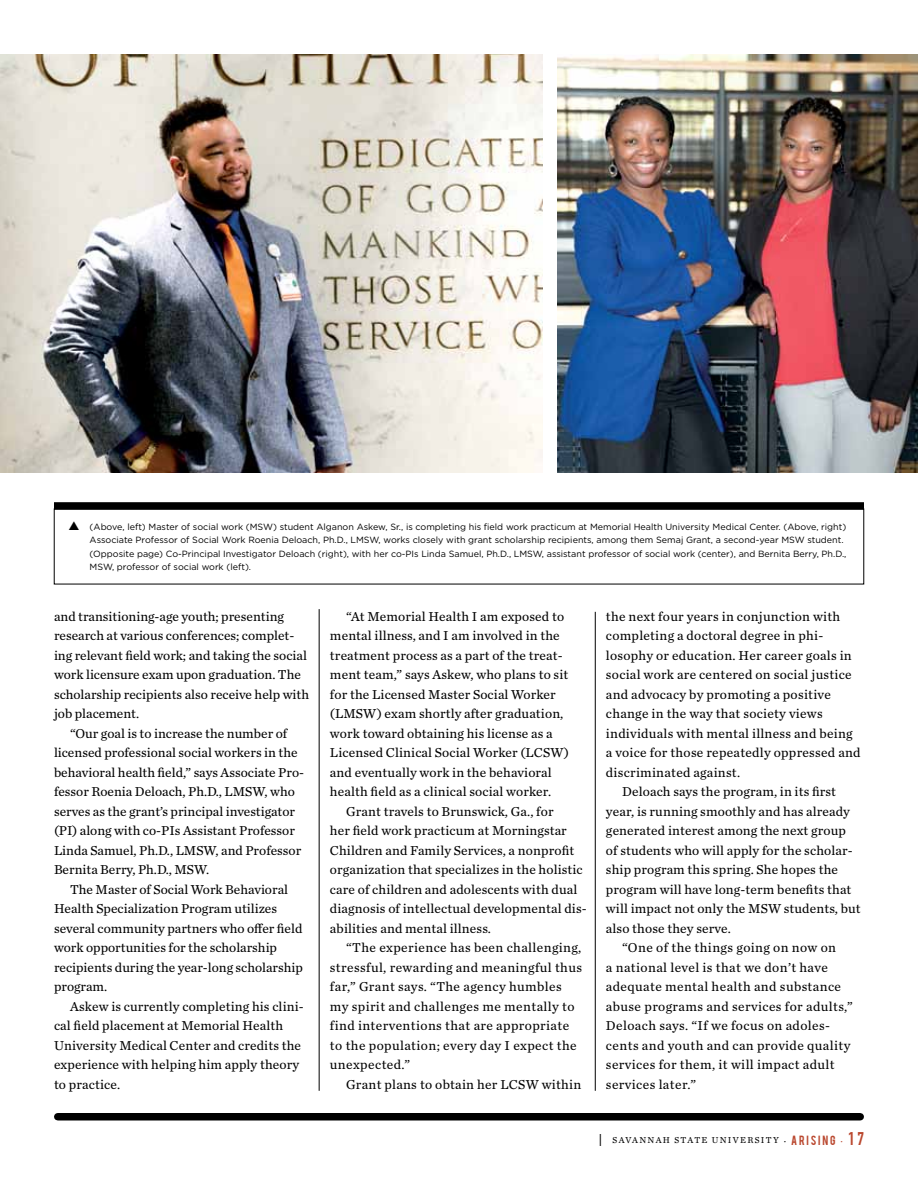
<style>
.page{position:relative;width:918px;height:1188px;background:#fff}
.page>*{position:absolute;margin:0;border:0;box-sizing:border-box;transform-origin:0 0}
.t1{font:13.5px/19.5px "Chronicle Text G2";letter-spacing:.01em;color:#000}
.t2{font:13.5px/19.5px "Chronicle Text G2";letter-spacing:.03em;color:#000}
.t3{font:9px/13.5px "Gotham";color:#000}
.t4{font:9px "Chronicle Text G2";letter-spacing:.15em;color:#000}
.s1{font-family:"DIN Condensed";font-weight:700;font-size:12px}
.s2{font-size:10.5px}
.s3{font-family:"Bebas";font-size:10.5px;color:#ba482f}
.s4{font-size:10.5px;color:#ba482f}
.s5{font-family:"DIN Condensed";font-weight:700;font-size:18px;color:#ba482f}
</style>
<div class="page">
<div style="left:58px;top:1113px;width:802px;height:7px;background:#000"></div>
<img style="left:557px;top:54px;width:361px;height:418px">
<hr style="left:319px;top:609px;width:1px;height:482px;background:#000">
<hr style="left:595px;top:612px;width:1px;height:479px;background:#000">
<div style="left:54px;top:502px;width:810px;height:8px;background:#000"></div>
<img style="left:0;top:54px;width:542px;height:418px">
<p class="t3" style="left:90px;top:520px;width:758px">(Above, left) Master of social work (MSW) student Alganon Askew, Sr., is completing his field work practicum at Memorial Health University Medical Center. (Above, right)<br>Associate Professor of Social Work Roenia Deloach, Ph.D., LMSW, works closely with grant scholarship recipients, among them Semaj Grant, a second-year MSW student. (Opposite page) Co-Principal Investigator Deloach (right), with her co-PIs Linda Samuel, Ph.D., LMSW, assistant professor of social work (center), and Bernita Berry, Ph.D., MSW, professor of social work (left).</p>
<p class="t1" style="left:54px;top:606px;width:231px">and transitioning-age youth; presenting</p>
<p class="t1" style="left:54px;top:626px;width:242px">research at various conferences; complet-</p>
<p class="t1" style="left:54px;top:645px;width:254px">ing relevant field work; and taking the social</p>
<p class="t1" style="left:54px;top:664px;width:248px">work licensure exam upon graduation. The</p>
<p class="t1" style="left:54px;top:684px;width:257px">scholarship recipients also receive help with</p>
<p class="t1" style="left:54px;top:703px;width:87px">job placement.</p>
<p class="t1" style="left:70px;top:723px;width:219px">“Our goal is to increase the number of</p>
<p class="t1" style="left:54px;top:742px;width:245px">licensed professional social workers in the</p>
<p class="t1" style="left:54px;top:762px;width:252px">behavioral health field,” says Associate Pro-</p>
<p class="t1" style="left:54px;top:781px;width:242px">fessor Roenia Deloach, Ph.D., LMSW, who</p>
<p class="t1" style="left:54px;top:801px;width:243px">serves as the grant’s principal investigator</p>
<p class="t1" style="left:54px;top:820px;width:243px">(PI) along with co-PIs Assistant Professor</p>
<p class="t1" style="left:54px;top:840px;width:249px">Linda Samuel, Ph.D., LMSW, and Professor</p>
<p class="t1" style="left:54px;top:859px;width:157px">Bernita Berry, Ph.D., MSW.</p>
<p class="t1" style="left:54px;top:879px;width:236px">The Master of Social Work Behavioral</p>
<p class="t1" style="left:54px;top:898px;width:225px">Health Specialization Program utilizes</p>
<p class="t1" style="left:54px;top:918px;width:250px">several community partners who offer field</p>
<p class="t1" style="left:54px;top:937px;width:225px">work opportunities for the scholarship</p>
<p class="t1" style="left:54px;top:957px;width:250px">recipients during the year-long scholarship</p>
<p class="t1" style="left:54px;top:976px;width:55px">program.</p>
<p class="t1" style="left:54px;top:996px;width:251px">Askew is currently completing his clini-</p>
<p class="t1" style="left:54px;top:1015px;width:231px">cal field placement at Memorial Health</p>
<p class="t1" style="left:54px;top:1035px;width:249px">University Medical Center and credits the</p>
<p class="t1" style="left:54px;top:1054px;width:247px">experience with helping him apply theory</p>
<p class="t1" style="left:54px;top:1074px;width:68px">to practice.</p>
<p class="t1" style="left:330px;top:606px;width:240px;text-indent:16px">“At Memorial Health I am exposed to mental illness, and I am involved in the treatment process as a part of the treat&shy;ment team,” says Askew, who plans to sit for the Licensed Master Social Worker (LMSW) exam shortly after graduation, work toward obtaining his license as a Licensed Clinical Social Worker (LCSW) and eventually work in the behavioral health field as a clinical social worker.</p>
<p class="t1" style="left:330px;top:801px;width:258px;text-indent:16px">Grant travels to Brunswick, Ga., for<br>her field work practicum at Morningstar Children and Family Services, a nonprofit organization that specializes in the holistic care of children and adolescents with dual diagnosis of intellectual developmental dis&shy;abilities and mental illness.</p>
<p class="t2" style="left:330px;top:937px;width:254px;text-indent:16px">“The experience has been challenging, stressful, rewarding and meaningful thus far,” Grant says. “The agency humbles my spirit and challenges me mentally to find interventions that are appropriate to the population; every day I expect the unexpected.”</p>
<p class="t1" style="left:346px;top:1074px;width:237px">Grant plans to obtain her LCSW within</p>
<p class="t1" style="left:606px;top:606px;width:236px">the next four years in conjunction with</p>
<p class="t1" style="left:606px;top:625px;width:219px">completing a doctoral degree in phi-</p>
<p class="t1" style="left:606px;top:645px;width:247px">losophy or education. Her career goals in</p>
<p class="t1" style="left:606px;top:664px;width:247px">social work are centered on social justice</p>
<p class="t1" style="left:606px;top:684px;width:226px">and advocacy by promoting a positive</p>
<p class="t1" style="left:606px;top:703px;width:218px">change in the way that society views</p>
<p class="t1" style="left:606px;top:723px;width:248px">individuals with mental illness and being</p>
<p class="t1" style="left:606px;top:742px;width:256px">a voice for those repeatedly oppressed and</p>
<p class="t1" style="left:606px;top:762px;width:136px">discriminated against.</p>
<p class="t1" style="left:622px;top:781px;width:216px">Deloach says the program, in its first</p>
<p class="t1" style="left:606px;top:801px;width:246px">year, is running smoothly and has already</p>
<p class="t1" style="left:606px;top:820px;width:241px">generated interest among the next group</p>
<p class="t1" style="left:606px;top:840px;width:248px">of students who will apply for the scholar-</p>
<p class="t1" style="left:606px;top:859px;width:234px">ship program this spring. She hopes the</p>
<p class="t1" style="left:606px;top:879px;width:247px">program will have long-term benefits that</p>
<p class="t1" style="left:606px;top:898px;width:256px">will impact not only the MSW students, but</p>
<p class="t1" style="left:606px;top:918px;width:126px">also those they serve.</p>
<p class="t2" style="left:622px;top:937px;width:215px">“One of the things going on now on</p>
<p class="t1" style="left:606px;top:957px;width:223px">a national level is that we don’t have</p>
<p class="t2" style="left:606px;top:976px;width:237px">adequate mental health and substance</p>
<p class="t2" style="left:606px;top:996px;width:248px">abuse programs and services for adults,”</p>
<p class="t2" style="left:606px;top:1015px;width:226px">Deloach says. “If we focus on adoles-</p>
<p class="t2" style="left:606px;top:1035px;width:246px">cents and youth and can provide quality</p>
<p class="t2" style="left:606px;top:1054px;width:230px">services for them, it will impact adult</p>
<p class="t1" style="left:606px;top:1074px;width:92px">services later.”</p>
<p class="t4" style="left:599px;top:1134px;width:267px"><span class="s1">|</span> savannah state university <span class="s2">·</span> <span class="s3">ARISING</span> <span class="s4">·</span> <span class="s5">17</span></p>
</div>
